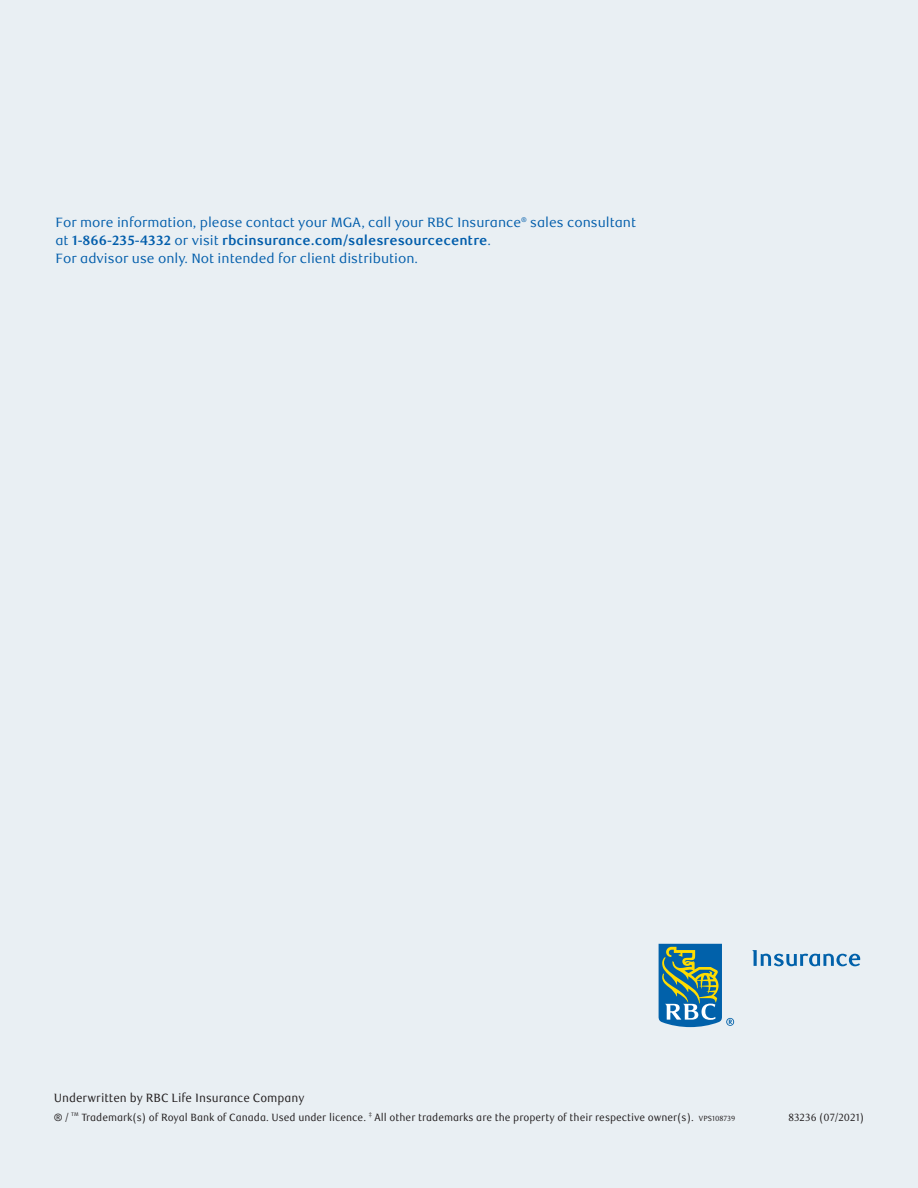
<style>
.page{position:relative;width:918px;height:1188px;background:#e9eff3}
.page>*{position:absolute;margin:0;border:0;box-sizing:border-box;transform-origin:0 0}
.t1{font:13.5px/18px "RBC Text";color:#015dab}
.t2{font:12px "RBC Text Cond";color:#231f20}
.t3{font:10.5px "RBC Text Cond";color:#231f20}
.s1{font-weight:700}
.s2{font-size:7.5px}
</style>
<div class="page">
<svg style="left:659px;top:944px;width:75px;height:83px"></svg>
<svg style="left:752px;top:950px;width:108px;height:16px"></svg>
<p class="t1" style="left:56px;top:214px;width:582px">For more information, please contact your MGA, call your RBC Insurance<sup>®</sup> sales consultant at <span class="s1">1-866-235-4332</span> or visit <span class="s1">rbcinsurance.com/salesresourcecentre</span>.<br>For advisor use only. Not intended for client distribution.</p>
<p class="t2" style="left:54px;top:1091px;width:252px">Underwritten by RBC Life Insurance Company</p>
<p class="t3" style="left:54px;top:1111px;width:683px">® / <sup>TM</sup> Trademark(s) of Royal Bank of Canada. Used under licence. <sup>‡</sup> All other trademarks are the property of their respective owner(s). <span class="s2">VPS108739</span></p>
<p class="t3" style="left:788px;top:1111px;width:77px">83236 (07/2021)</p>
</div>
